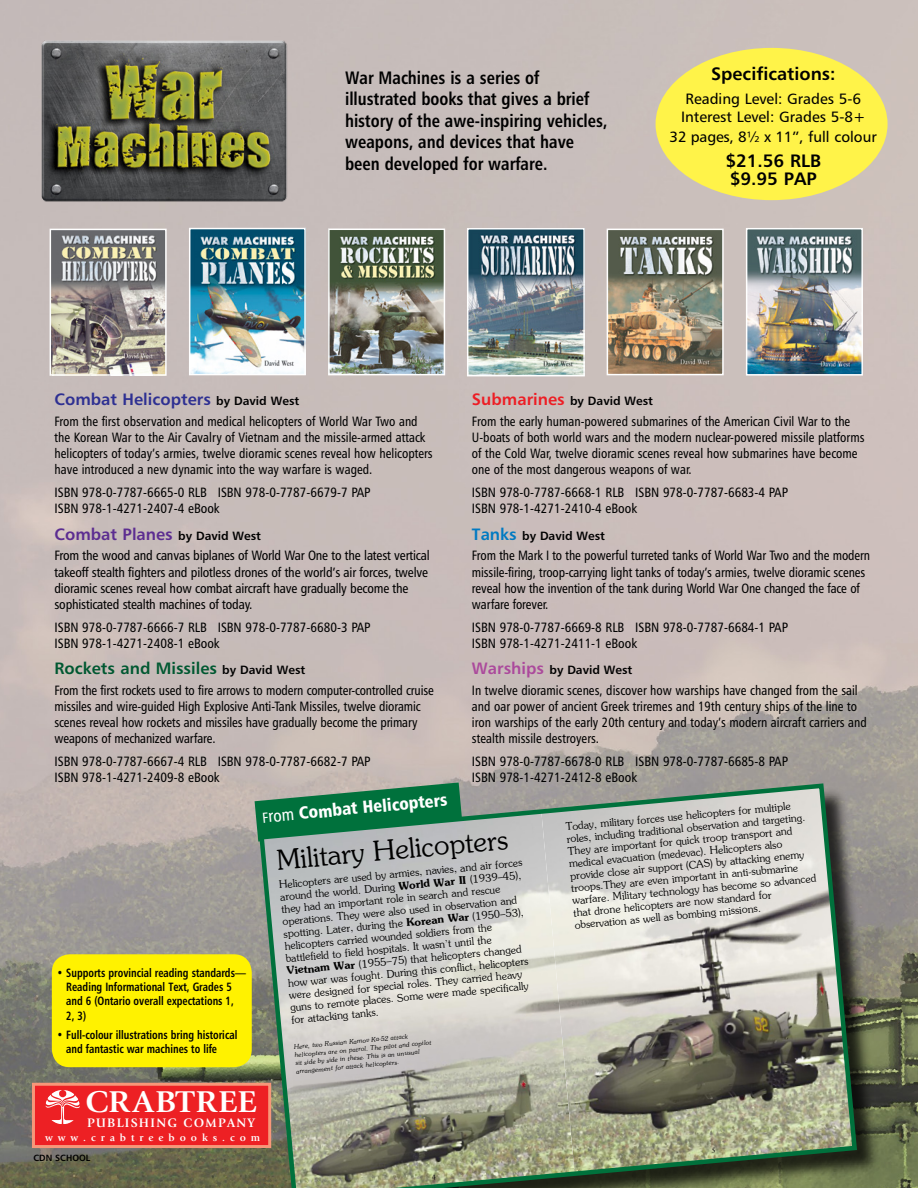
<style>
.page{position:relative;width:918px;height:1188px;background:#fff}
.page>*{position:absolute;margin:0;border:0;box-sizing:border-box;transform-origin:0 0}
.t1{font:700 31.35px "Giovanni";letter-spacing:.02em;color:#fff;scale:1.08 1}
.t2{font:300 27.45px "Souvenir Std";color:#000}
.t3{font:18px/21.6px "Humanist 777 BT Bold Condensed B";color:#000;scale:.96 1}
.t4{font:18px/18px "Humanist 777 BT Bold B";color:#000}
.t5{font:17.4px "Humanist 777 BT Black Condensed B";color:#fff}
.t6{font:16.5px "Humanist 777 BT Bold B";color:#005831}
.t7{font:16.5px "Humanist 777 BT Bold B";color:#2e3092}
.t8{font:16.5px "Humanist 777 BT Bold B";color:#5c2d91}
.t9{font:15px/18px "Humanist 777 BT Roman B";color:#000}
.t10{font:13.5px/16.2px "Humanist 777 BT Roman Condensed B";color:#000;scale:.96 1}
.t11{font:13.5px/16.2px "Humanist 777 BT Roman Condensed B";color:#000}
.t12{font:700 12.9px "Giovanni";letter-spacing:.1em;color:#fff}
.t13{font:12px/14.4px "Humanist 777 BT Bold Condensed B";color:#000;scale:.9 1}
.t14{font:12px "Humanist 777 BT Bold B";color:#000}
.t15{font:300 10.5px/12.5px "Souvenir Std";color:#000}
.t16{font:700 10.5px "Giovanni";letter-spacing:.47em;color:#fff}
.t17{font:9px "Humanist 777 BT Bold B";color:#000}
.t18{font:italic 300 6.45px/8.2px "Souvenir Std";color:#000}
.s1{font-size:12px;color:#000}
.s2{font-size:16.5px;color:#ed1d24}
.s3{font-size:16.5px;color:#007ac2}
.s4{font-size:16.5px;color:#ab4a9c}
.s5{font-family:"Humanist 777 BT Roman Condensed B";font-size:14.55px}
.s6{font-family:"Humanist 777 BT Roman Condensed B"}
.s7{font-weight:600}
</style>
<div class="page">
<img style="left:0;top:0;width:918px;height:1188px">
<img style="left:53px;top:232px;width:111px;height:141px">
<div style="left:50px;top:229px;width:117px;height:147px;border:2px solid #fff"></div>
<img style="left:192px;top:231px;width:111px;height:141px">
<div style="left:189px;top:228px;width:117px;height:147px;border:2px solid #fff"></div>
<img style="left:331px;top:232px;width:111px;height:140px">
<div style="left:328px;top:229px;width:117px;height:146px;border:2px solid #fff"></div>
<img style="left:470px;top:231px;width:112px;height:142px">
<div style="left:467px;top:228px;width:118px;height:148px;border:2px solid #fff"></div>
<img style="left:610px;top:232px;width:111px;height:140px">
<div style="left:607px;top:229px;width:117px;height:146px;border:2px solid #fff"></div>
<img style="left:749px;top:231px;width:111px;height:142px">
<div style="left:746px;top:228px;width:117px;height:148px;border:2px solid #fff"></div>
<div style="left:262px;top:786px;width:619px;height:402px;background:#000;opacity:.75"></div>
<svg style="left:257px;top:781px;width:602px;height:407px;background:#a5ab9e"></svg>
<img style="left:27px;top:30px;width:274px;height:183px">
<div style="left:32px;top:1083px;width:239px;height:65px;background:#ed2024;border:3px solid #f79779"></div>
<svg style="left:45px;top:1090px;width:35px;height:34px"></svg>
<div style="left:656px;top:48px;width:232px;height:152px;background:#fff349;border-radius:50%"></div>
<div style="left:52px;top:954px;width:200px;height:113px;background:#fff200;border-radius:18px"></div>
<svg style="left:712px;top:1148px;width:3px;height:5px"></svg>
<svg style="left:432px;top:1174px;width:4px;height:6px"></svg>
<h3 class="t3" style="left:345px;top:66px;width:275px">War Machines is a series of illustrated books that gives a brief history of the awe-inspiring vehicles, weapons, and devices that have been developed for warfare.</h3>
<h3 class="t4" style="left:711px;top:64px;width:126px">Specifications:</h3>
<p class="t9" style="left:681px;top:90px;width:186px">Reading Level: Grades 5-6<br>Interest Level: Grades 5-8+</p>
<p class="t9" style="left:670px;top:127px;width:209px">32 pages, 8½ x 11”, full colour</p>
<h3 class="t4" style="left:725px;top:151px;width:97px">$21.56 RLB $9.95 PAP</h3>
<p class="t7" style="left:54px;top:389px;width:246px">Combat Helicopters <span class="s1">by David West</span></p>
<p class="t10" style="left:54px;top:413px;width:396px">From the first observation and medical helicopters of World War Two and the Korean War to the Air Cavalry of Vietnam and the missile-armed attack helicopters of today’s armies, twelve dioramic scenes reveal how helicopters have introduced a new dynamic into the way warfare is waged.</p>
<p class="t11" style="left:54px;top:484px;width:318px">ISBN 978-0-7787-6665-0 RLB ISBN 978-0-7787-6679-7 PAP<br>ISBN 978-1-4271-2407-4 eBook</p>
<p class="t8" style="left:54px;top:524px;width:208px">Combat Planes <span class="s1">by David West</span></p>
<p class="t11" style="left:54px;top:547px;width:377px">From the wood and canvas biplanes of World War One to the latest vertical takeoff stealth fighters and pilotless drones of the world’s air forces, twelve dioramic scenes reveal how combat aircraft have gradually become the sophisticated stealth machines of today.</p>
<p class="t11" style="left:54px;top:619px;width:318px">ISBN 978-0-7787-6666-7 RLB ISBN 978-0-7787-6680-3 PAP<br>ISBN 978-1-4271-2408-1 eBook</p>
<p class="t6" style="left:54px;top:658px;width:252px">Rockets and Missiles <span class="s1">by David West</span></p>
<p class="t10" style="left:54px;top:682px;width:397px">From the first rockets used to fire arrows to modern computer-controlled cruise missiles and wire-guided High Explosive Anti-Tank Missiles, twelve dioramic scenes reveal how rockets and missiles have gradually become the primary weapons of mechanized warfare.</p>
<p class="t11" style="left:54px;top:753px;width:318px">ISBN 978-0-7787-6667-4 RLB ISBN 978-0-7787-6682-7 PAP<br>ISBN 978-1-4271-2409-8 eBook</p>
<p class="t14" style="left:472px;top:394px;width:183px"><span class="s2">Submarines</span> by David West</p>
<p class="t10" style="left:472px;top:413px;width:410px">From the early human-powered submarines of the American Civil War to the U-boats of both world wars and the modern nuclear-powered missile platforms of the Cold War, twelve dioramic scenes reveal how submarines have become one of the most dangerous weapons of war.</p>
<p class="t11" style="left:472px;top:484px;width:318px">ISBN 978-0-7787-6668-1 RLB ISBN 978-0-7787-6683-4 PAP<br>ISBN 978-1-4271-2410-4 eBook</p>
<p class="t14" style="left:472px;top:528px;width:135px"><span class="s3">Tanks</span> by David West</p>
<p class="t10" style="left:472px;top:547px;width:416px">From the Mark I to the powerful turreted tanks of World War Two and the modern missile-firing, troop-carrying light tanks of today’s armies, twelve dioramic scenes reveal how the invention of the tank during World War One changed the face of warfare forever.</p>
<p class="t11" style="left:472px;top:619px;width:318px">ISBN 978-0-7787-6669-8 RLB ISBN 978-0-7787-6684-1 PAP<br>ISBN 978-1-4271-2411-1 eBook</p>
<p class="t14" style="left:472px;top:663px;width:162px"><span class="s4">Warships</span> by David West</p>
<p class="t10" style="left:472px;top:682px;width:413px">In twelve dioramic scenes, discover how warships have changed from the sail and oar power of ancient Greek triremes and 19th century ships of the line to iron warships of the early 20th century and today’s modern aircraft carriers and stealth missile destroyers.</p>
<p class="t11" style="left:472px;top:753px;width:318px">ISBN 978-0-7787-6678-0 RLB ISBN 978-0-7787-6685-8 PAP<br>ISBN 978-1-4271-2412-8 eBook</p>
<p class="t13" style="left:66px;top:965px;width:201px;text-indent:-9px">• Supports provincial reading standards—<br>Reading Informational Text, Grades 5 and 6 (Ontario overall expectations 1,<br>2, 3)</p>
<p class="t13" style="left:66px;top:1027px;width:192px;text-indent:-9px">• Full-colour illustrations bring historical and fantastic war machines to life</p>
<p class="t5" style="left:261px;top:805px;width:187px;rotate:-5deg"><span class="s5">F</span><span class="s6">rom</span> Combat Helicopters</p>
<h2 class="t2" style="left:275px;top:843px;width:233px;rotate:-5deg">Military Helicopters</h2>
<p class="t15" style="left:278px;top:878px;width:246px;rotate:-5deg">Helicopters are used by armies, navies, and air forces around the world. During <span class="s7">W orld W ar II</span> (1939–45), they had an important role in search and rescue operations. They were also used in observation and spotting. Later, during the <span class="s7">K orean W ar</span> (1950–53), helicopters carried wounded soldiers from the battlefield to field hospitals. It wasn’t until the<br><span class="s7">V ietnam W ar</span> (1955–75)that helicopters changed how war was fought. During this conflict, helicopters were designed for special roles. They carried heavy guns to remote places. Some were made specifically for attacking tanks.</p>
<p class="t18" style="left:294px;top:1042px;width:139px;rotate:-5deg">Here, two Russian Kamov Ka-52 attack helicopters are on patrol. The pilot and copilot sit side by side in these. This is an unusual arrangement for attack helicopters.</p>
<h1 class="t1" style="left:85px;top:1083px;width:160px">CRABTREE</h1>
<p class="t12" style="left:87px;top:1115px;width:169px">PUBLISHING COMPANY</p>
<p class="t16" style="left:45px;top:1131px;width:216px">www.crabtreebooks.com</p>
<p class="t17" style="left:33px;top:1152px;width:58px">CDN SCHOOL</p>
<p class="t15" style="left:565px;top:820px;width:247px;rotate:-5deg">Today, military forces use helicopters for multiple roles, including traditional observation and targeting.<br>They are important for quick troop transport and medical evacuation (medevac). Helicopters also provide close air support (C A S)by attacking enemy troops.They are even important in anti-submarine warfare. Military technology has become so advanced that drone helicopters are now standard for observation as well as bombing missions.</p>
</div>
